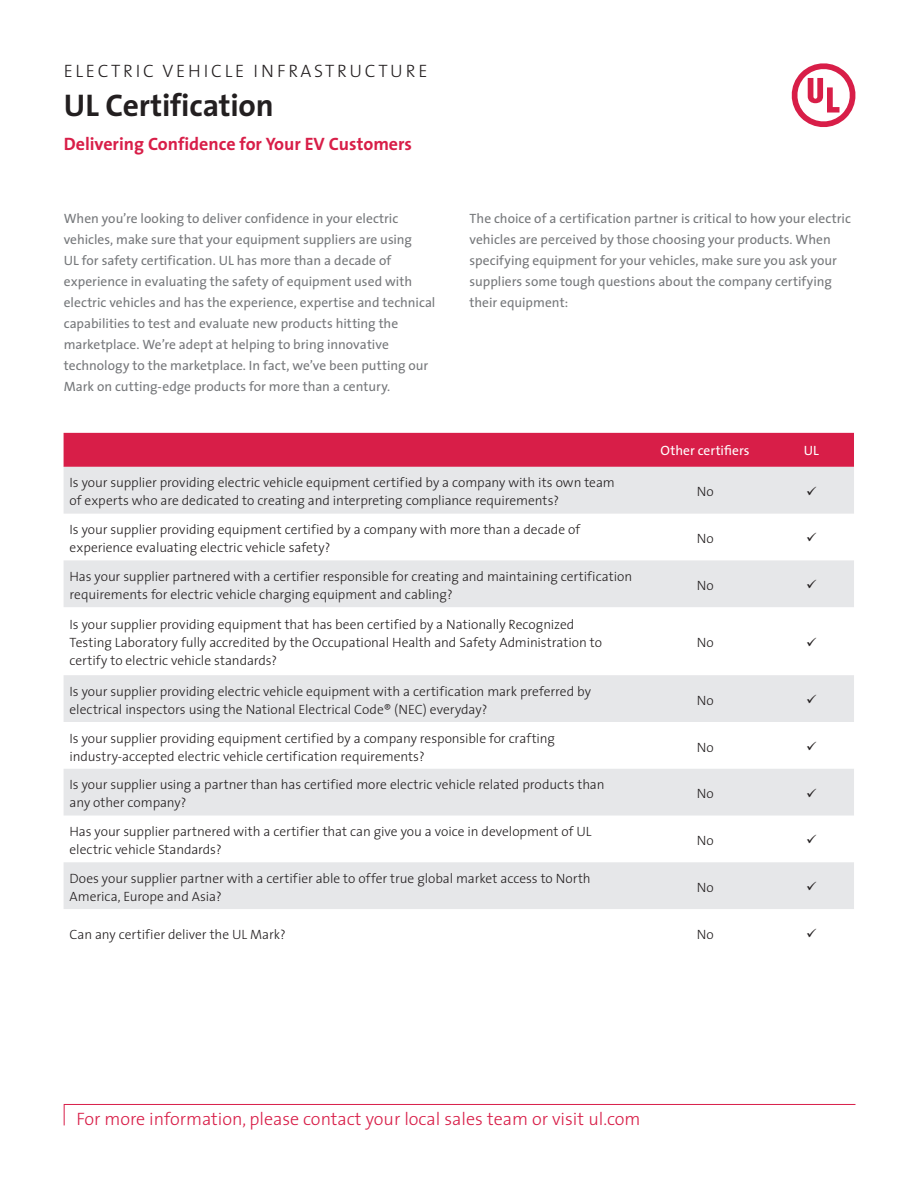
<style>
.page{position:relative;width:918px;height:1188px;background:#fff}
.page>*{position:absolute;margin:0;border:0;box-sizing:border-box;transform-origin:0 0}
.t1{font:700 31.5px "The Sans";letter-spacing:-.005em;color:#231f20}
.t2{font:300 18px "The Sans";color:#d81e48}
.t3{font:700 18px "The Sans";color:#d81e48}
.t4{font:300 18px "The Sans";letter-spacing:.15em;color:#231f20}
.t5{font:300 13.5px/18px "The Sans";letter-spacing:-.005em;color:#231f20}
.t6{font:13.5px/21px "The Sans";color:#76787b}
.t7{font:13.5px "The Sans";color:#fff}
</style>
<div class="page">
<svg style="left:791px;top:63px;width:65px;height:64px"></svg>
<svg style="left:63px;top:1104px;width:793px;height:22px"></svg>
<div style="left:64px;top:433px;width:790px;height:34px;background:#d81e48"></div>
<svg style="left:64px;top:467px;width:790px;height:442px;fill:#e6e7e9"></svg>
<svg style="left:807px;top:486px;width:9px;height:9px"></svg>
<svg style="left:807px;top:533px;width:9px;height:9px"></svg>
<svg style="left:807px;top:580px;width:9px;height:9px"></svg>
<svg style="left:807px;top:637px;width:9px;height:9px"></svg>
<svg style="left:807px;top:695px;width:9px;height:8px"></svg>
<svg style="left:807px;top:741px;width:9px;height:9px"></svg>
<svg style="left:807px;top:788px;width:9px;height:9px"></svg>
<svg style="left:807px;top:835px;width:9px;height:9px"></svg>
<svg style="left:807px;top:882px;width:9px;height:8px"></svg>
<h2 class="t4" style="left:64px;top:56px;width:365px">ELECTRIC VEHICLE INFRASTRUCTURE</h2>
<h1 class="t1" style="left:64px;top:79px;width:212px">UL Certification</h1>
<h2 class="t3" style="left:64px;top:129px;width:350px">Delivering Confidence for Your EV Customers</h2>
<p class="t6" style="left:64px;top:207px;width:373px">When you’re looking to deliver confidence in your electric vehicles, make sure that your equipment suppliers are using<br>UL for safety certification. UL has more than a decade of experience in evaluating the safety of equipment used with electric vehicles and has the experience, expertise and technical capabilities to test and evaluate new products hitting the marketplace. We’re adept at helping to bring innovative technology to the marketplace. In fact, we’ve been putting our Mark on cutting-edge products for more than a century.</p>
<p class="t6" style="left:470px;top:207px;width:383px">The choice of a certification partner is critical to how your electric vehicles are perceived by those choosing your products. When specifying equipment for your vehicles, make sure you ask your suppliers some tough questions about the company certifying their equipment:</p>
<p class="t7" style="left:661px;top:439px;width:91px">Other certifiers</p>
<p class="t7" style="left:804px;top:439px;width:17px">UL</p>
<p class="t5" style="left:70px;top:473px;width:547px">Is your supplier providing electric vehicle equipment certified by a company with its own team of experts who are dedicated to creating and interpreting compliance requirements?</p>
<p class="t5" style="left:697px;top:482px;width:18px">No</p>
<p class="t5" style="left:70px;top:520px;width:512px">Is your supplier providing equipment certified by a company with more than a decade of experience evaluating electric vehicle safety?</p>
<p class="t5" style="left:697px;top:529px;width:18px">No</p>
<p class="t5" style="left:70px;top:567px;width:564px">Has your supplier partnered with a certifier responsible for creating and maintaining certification requirements for electric vehicle charging equipment and cabling?</p>
<p class="t5" style="left:697px;top:576px;width:18px">No</p>
<p class="t5" style="left:70px;top:615px;width:534px">Is your supplier providing equipment that has been certified by a Nationally Recognized<br>Testing Laboratory fully accredited by the Occupational Health and Safety Administration to certify to electric vehicle standards?</p>
<p class="t5" style="left:697px;top:633px;width:18px">No</p>
<p class="t5" style="left:70px;top:682px;width:523px">Is your supplier providing electric vehicle equipment with a certification mark preferred by electrical inspectors using the National Electrical Code® (NEC) everyday?</p>
<p class="t5" style="left:697px;top:691px;width:18px">No</p>
<p class="t5" style="left:70px;top:729px;width:487px">Is your supplier providing equipment certified by a company responsible for crafting industry-accepted electric vehicle certification requirements?</p>
<p class="t5" style="left:697px;top:738px;width:18px">No</p>
<p class="t5" style="left:70px;top:775px;width:537px">Is your supplier using a partner than has certified more electric vehicle related products than any other company?</p>
<p class="t5" style="left:697px;top:784px;width:18px">No</p>
<p class="t5" style="left:70px;top:822px;width:524px">Has your supplier partnered with a certifier that can give you a voice in development of UL electric vehicle Standards?</p>
<p class="t5" style="left:697px;top:831px;width:18px">No</p>
<p class="t5" style="left:70px;top:869px;width:523px">Does your supplier partner with a certifier able to offer true global market access to North<br>America, Europe and Asia?</p>
<p class="t5" style="left:697px;top:878px;width:18px">No</p>
<p class="t5" style="left:70px;top:925px;width:218px">Can any certifier deliver the UL Mark?</p>
<p class="t5" style="left:697px;top:925px;width:18px">No</p>
<h2 class="t2" style="left:77px;top:1104px;width:566px">For more information, please contact your local sales team or visit ul.com</h2>
</div>
